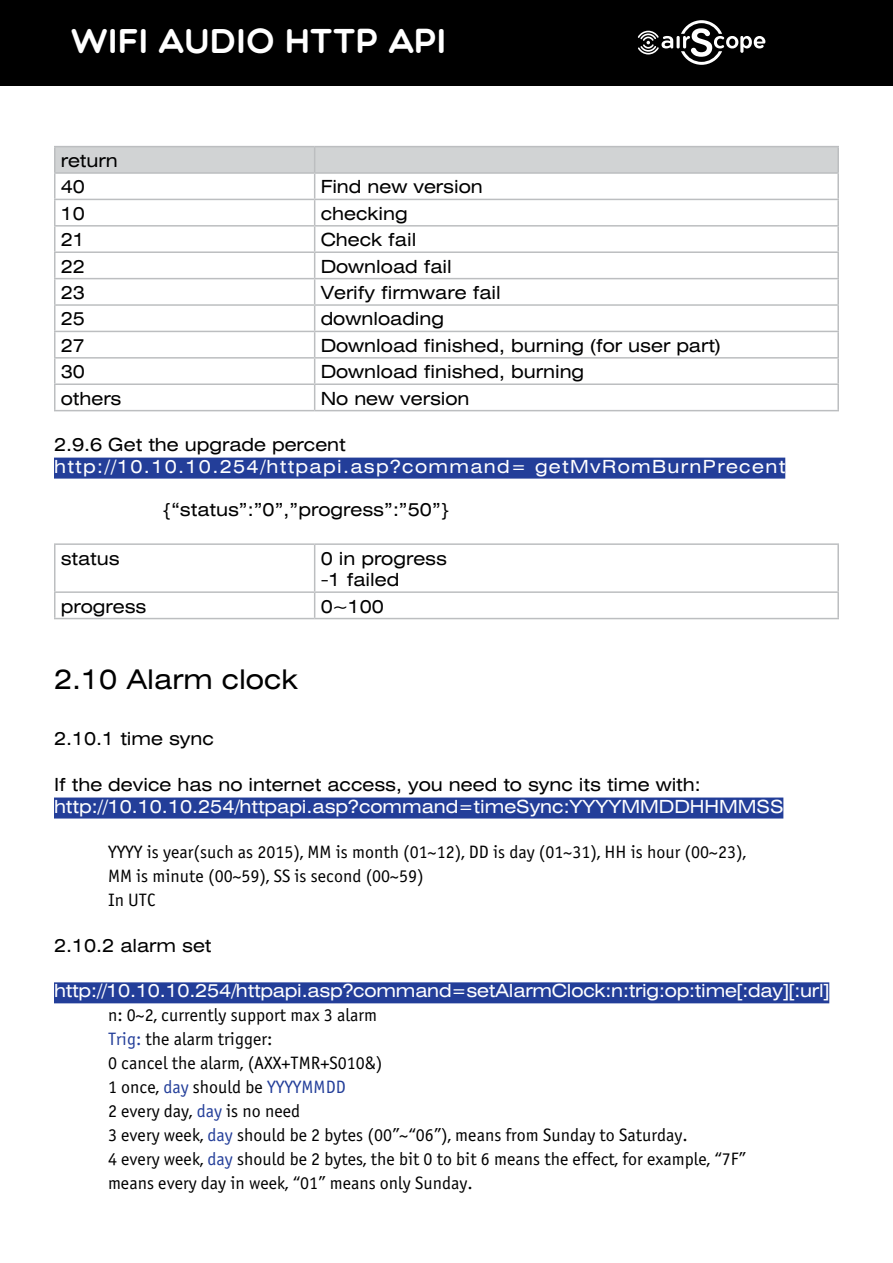
<style>
.page{position:relative;width:893px;height:1263px;background:#fff}
.page>*{position:absolute;margin:0;border:0;box-sizing:border-box;transform-origin:0 0}
.t1{font:34.65px "Multicolore";color:#fff}
.t2{font:27px "Helios Ext";color:#000}
.t3{font:18px "Officina Sans C";color:#000}
.t4{font:18px "Helios Ext";color:#000}
.t5{font:18px "Helios Ext";color:#fff}
.t6{font:18px "Helios Ext";letter-spacing:.075em;color:#fff}
.s1{color:#233e99}
</style>
<div class="page">
<div style="left:0;top:0;width:893px;height:85px;background:#000"></div>
<svg style="left:638px;top:20px;width:127px;height:45px"></svg>
<div style="left:54px;top:458px;width:731px;height:21px;background:#233e99"></div>
<div style="left:54px;top:797px;width:729px;height:21px;background:#233e99"></div>
<div style="left:54px;top:982px;width:775px;height:21px;background:#233e99"></div>
<hr style="left:54px;top:199px;width:261px;height:1px;background:#bcbec0">
<hr style="left:315px;top:199px;width:524px;height:1px;background:#bcbec0">
<hr style="left:54px;top:225px;width:261px;height:2px;background:#bcbec0">
<hr style="left:315px;top:225px;width:524px;height:2px;background:#bcbec0">
<hr style="left:54px;top:251px;width:261px;height:2px;background:#bcbec0">
<hr style="left:315px;top:251px;width:524px;height:2px;background:#bcbec0">
<hr style="left:54px;top:278px;width:261px;height:1px;background:#bcbec0">
<hr style="left:315px;top:278px;width:524px;height:1px;background:#bcbec0">
<hr style="left:54px;top:304px;width:261px;height:2px;background:#bcbec0">
<hr style="left:315px;top:304px;width:524px;height:2px;background:#bcbec0">
<hr style="left:54px;top:331px;width:261px;height:1px;background:#bcbec0">
<hr style="left:315px;top:331px;width:524px;height:1px;background:#bcbec0">
<hr style="left:54px;top:357px;width:261px;height:2px;background:#bcbec0">
<hr style="left:315px;top:357px;width:524px;height:2px;background:#bcbec0">
<hr style="left:54px;top:383px;width:261px;height:2px;background:#bcbec0">
<hr style="left:315px;top:383px;width:524px;height:2px;background:#bcbec0">
<hr style="left:54px;top:410px;width:261px;height:1px;background:#bcbec0">
<hr style="left:315px;top:410px;width:524px;height:1px;background:#bcbec0">
<hr style="left:315px;top:146px;width:524px;height:1px;background:#bcbec0">
<hr style="left:837px;top:147px;width:2px;height:25px;background:#bcbec0">
<hr style="left:54px;top:174px;width:2px;height:25px;background:#bcbec0">
<hr style="left:315px;top:172px;width:524px;height:2px;background:#bcbec0">
<hr style="left:837px;top:174px;width:2px;height:25px;background:#bcbec0">
<hr style="left:54px;top:200px;width:2px;height:25px;background:#bcbec0">
<hr style="left:837px;top:200px;width:2px;height:25px;background:#bcbec0">
<hr style="left:54px;top:227px;width:2px;height:24px;background:#bcbec0">
<hr style="left:837px;top:227px;width:2px;height:24px;background:#bcbec0">
<hr style="left:54px;top:253px;width:2px;height:25px;background:#bcbec0">
<hr style="left:837px;top:253px;width:2px;height:25px;background:#bcbec0">
<hr style="left:54px;top:279px;width:2px;height:25px;background:#bcbec0">
<hr style="left:837px;top:279px;width:2px;height:25px;background:#bcbec0">
<hr style="left:54px;top:306px;width:2px;height:25px;background:#bcbec0">
<hr style="left:837px;top:306px;width:2px;height:25px;background:#bcbec0">
<hr style="left:54px;top:332px;width:2px;height:25px;background:#bcbec0">
<hr style="left:837px;top:332px;width:2px;height:25px;background:#bcbec0">
<hr style="left:54px;top:359px;width:2px;height:24px;background:#bcbec0">
<hr style="left:837px;top:359px;width:2px;height:24px;background:#bcbec0">
<hr style="left:54px;top:385px;width:2px;height:25px;background:#bcbec0">
<hr style="left:837px;top:385px;width:2px;height:25px;background:#bcbec0">
<hr style="left:54px;top:146px;width:261px;height:1px;background:#bcbec0">
<hr style="left:54px;top:147px;width:2px;height:25px;background:#bcbec0">
<svg style="left:55px;top:147px;width:783px;height:263px"></svg>
<hr style="left:54px;top:172px;width:261px;height:2px;background:#bcbec0">
<hr style="left:54px;top:543px;width:261px;height:2px;background:#bcbec0">
<hr style="left:315px;top:543px;width:524px;height:2px;background:#bcbec0">
<hr style="left:314px;top:545px;width:1px;height:46px;background:#bcbec0">
<hr style="left:54px;top:591px;width:261px;height:2px;background:#bcbec0">
<hr style="left:315px;top:591px;width:524px;height:2px;background:#bcbec0">
<svg style="left:314px;top:593px;width:1px;height:25px"></svg>
<hr style="left:54px;top:618px;width:261px;height:1px;background:#bcbec0">
<hr style="left:315px;top:618px;width:524px;height:1px;background:#bcbec0">
<hr style="left:54px;top:545px;width:2px;height:46px;background:#bcbec0">
<hr style="left:837px;top:545px;width:2px;height:46px;background:#bcbec0">
<hr style="left:54px;top:593px;width:2px;height:25px;background:#bcbec0">
<hr style="left:837px;top:593px;width:2px;height:25px;background:#bcbec0">
<h1 class="t1" style="left:71px;top:20px;width:377px">WIFI Audio HTTP API</h1>
<p class="t4" style="left:61px;top:150px;width:59px">return</p>
<p class="t4" style="left:61px;top:176px;width:26px">40</p>
<p class="t4" style="left:321px;top:176px;width:164px">Find new version</p>
<p class="t4" style="left:61px;top:203px;width:26px">10</p>
<p class="t4" style="left:321px;top:203px;width:89px">checking</p>
<p class="t4" style="left:61px;top:229px;width:26px">21</p>
<p class="t4" style="left:321px;top:229px;width:97px">Check fail</p>
<p class="t4" style="left:61px;top:255px;width:26px">22</p>
<p class="t4" style="left:321px;top:255px;width:133px">Download fail</p>
<p class="t4" style="left:61px;top:282px;width:26px">23</p>
<p class="t4" style="left:321px;top:282px;width:182px">Verify firmware fail</p>
<p class="t4" style="left:61px;top:308px;width:26px">25</p>
<p class="t4" style="left:321px;top:308px;width:125px">downloading</p>
<p class="t4" style="left:61px;top:335px;width:26px">27</p>
<p class="t4" style="left:321px;top:335px;width:402px">Download finished, burning (for user part)</p>
<p class="t4" style="left:61px;top:361px;width:26px">30</p>
<p class="t4" style="left:321px;top:361px;width:265px">Download finished, burning</p>
<p class="t4" style="left:61px;top:387px;width:62px">others</p>
<p class="t4" style="left:321px;top:387px;width:150px">No new version</p>
<p class="t4" style="left:54px;top:434px;width:293px">2.9.6 Get the upgrade percent</p>
<p class="t6" style="left:54px;top:455px;width:733px">http://10.10.10.254/httpapi.asp?command= getMvRomBurnPrecent</p>
<p class="t4" style="left:162px;top:498px;width:289px">{“status”:”0”,”progress”:”50”}</p>
<p class="t4" style="left:61px;top:547px;width:60px">status</p>
<p class="t4" style="left:321px;top:547px;width:128px">0 in progress</p>
<p class="t4" style="left:321px;top:569px;width:80px">-1 failed</p>
<p class="t4" style="left:61px;top:595px;width:87px">progress</p>
<p class="t4" style="left:321px;top:595px;width:65px">0~100</p>
<p class="t2" style="left:54px;top:663px;width:245px">2.10 Alarm clock</p>
<p class="t4" style="left:54px;top:728px;width:161px">2.10.1 time sync</p>
<p class="t4" style="left:54px;top:774px;width:648px">If the device has no internet access, you need to sync its time with:</p>
<p class="t5" style="left:54px;top:795px;width:731px">http://10.10.10.254/httpapi.asp?command=timeSync:YYYYMMDDHHMMSS</p>
<p class="t3" style="left:108px;top:842px;width:640px">YYYY is year(such as 2015), MM is month (01~12), DD is day (01~31), HH is hour (00~23),</p>
<p class="t3" style="left:108px;top:866px;width:317px">MM is minute (00~59), SS is second (00~59)</p>
<p class="t3" style="left:108px;top:890px;width:49px">In UTC</p>
<p class="t4" style="left:54px;top:934px;width:159px">2.10.2 alarm set</p>
<p class="t5" style="left:54px;top:980px;width:777px">http://10.10.10.254/httpapi.asp?command=setAlarmClock:n:trig:op:time[:day][:url]</p>
<p class="t3" style="left:108px;top:1005px;width:271px">n: 0~2, currently support max 3 alarm</p>
<p class="t3" style="left:108px;top:1029px;width:166px"><span class="s1">Trig:</span> the alarm trigger:</p>
<p class="t3" style="left:108px;top:1053px;width:276px">0 cancel the alarm, (AXX+TMR+S010&amp;)</p>
<p class="t3" style="left:108px;top:1077px;width:239px">1 once, <span class="s1">day</span> should be <span class="s1">YYYYMMDD</span></p>
<p class="t3" style="left:108px;top:1101px;width:194px">2 every day, <span class="s1">day</span> is no need</p>
<p class="t3" style="left:108px;top:1125px;width:581px">3 every week, <span class="s1">day</span> should be 2 bytes (00”~“06”), means from Sunday to Saturday.</p>
<p class="t3" style="left:108px;top:1149px;width:639px">4 every week, <span class="s1">day</span> should be 2 bytes, the bit 0 to bit 6 means the effect, for example, “7F”</p>
<p class="t3" style="left:108px;top:1173px;width:366px">means every day in week, “01” means only Sunday.</p>
</div>
